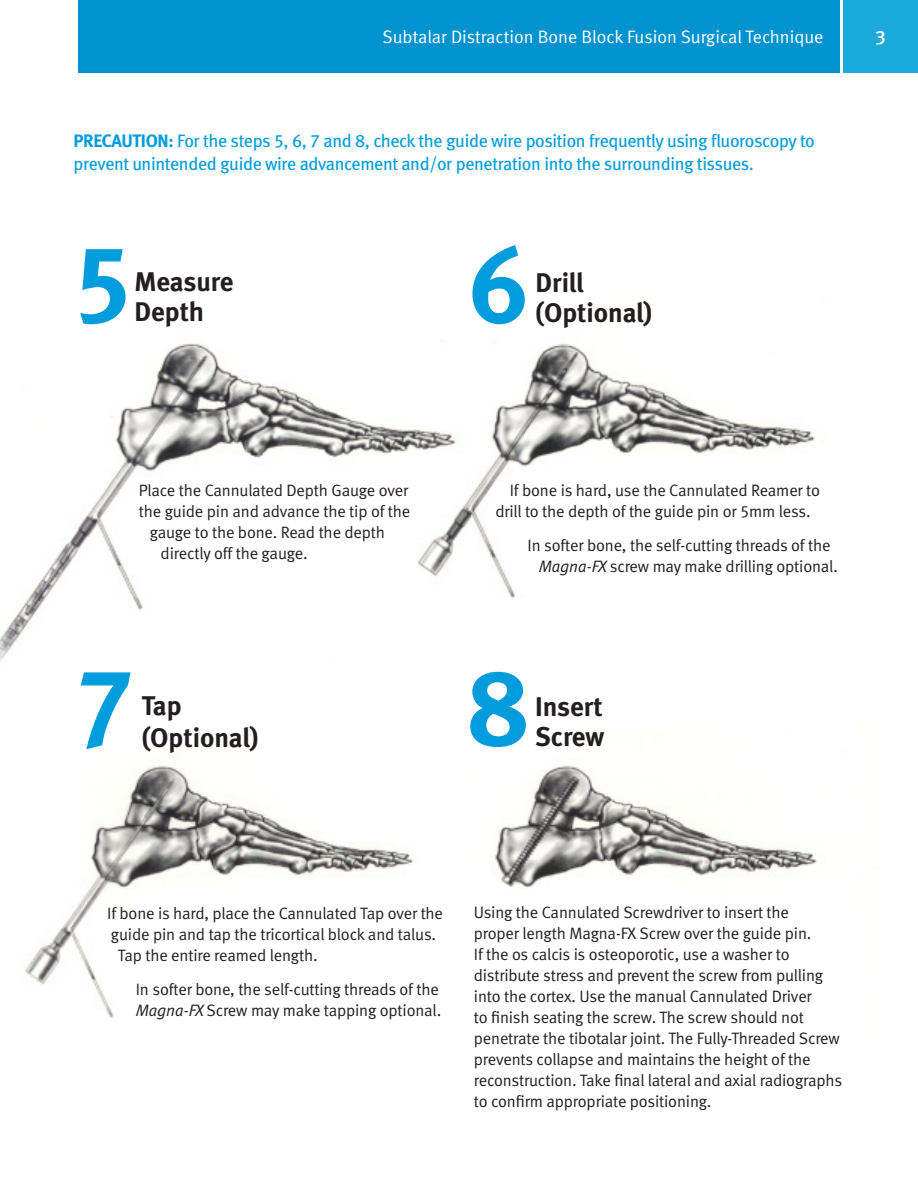
<style>
.page{position:relative;width:918px;height:1188px;background:#fff}
.page>*{position:absolute;margin:0;border:0;box-sizing:border-box;transform-origin:0 0}
.t1{font:108px "Meta Bold LF";color:#009cdb}
.t2{font:27px "Meta Bold LF";color:#231f20}
.stFolio{font:19.5px "Meta Medium LF";color:#fff}
.t3{font:18px/22.5px "Meta Book LF";letter-spacing:-.02em;color:#009cdb}
.t4{font:18px "Meta Normal LF";color:#fff}
.t5{font:16.5px/21px "Meta Normal LF";letter-spacing:-.01em;color:#231f20}
.s1{font-family:"Meta Bold LF"}
.s2{font-style:italic}
</style>
<div class="page">
<div style="left:78px;top:0;width:762px;height:73px;background:#0093d0"></div>
<div style="left:843px;top:0;width:75px;height:73px;background:#1baadc"></div>
<img style="left:25px;top:765px;width:792px;height:253px">
<img style="left:0;top:344px;width:815px;height:317px">
<p class="t4" style="left:383px;top:26px;width:442px">Subtalar Distraction Bone Block Fusion Surgical Technique</p>
<p class="stFolio" style="left:875px;top:26px;width:12px">3</p>
<p class="t3" style="left:74px;top:130px;width:743px"><span class="s1">PRECAUTION:</span> For the steps 5, 6, 7 and 8, check the guide wire position frequently using fluoroscopy to prevent unintended guide wire advancement and/or penetration into the surrounding tissues.</p>
<p class="t1" style="left:72px;top:220px;width:62px">5</p>
<p class="t2" style="left:135px;top:266px;width:100px">Measure</p>
<p class="t2" style="left:135px;top:296px;width:71px">Depth</p>
<p class="t1" style="left:468px;top:222px;width:62px">6</p>
<p class="t2" style="left:536px;top:267px;width:50px">Drill</p>
<p class="t2" style="left:536px;top:297px;width:118px">(Optional)</p>
<p class="t5" style="left:139px;top:479px;width:271px">Place the Cannulated Depth Gauge over</p>
<p class="t5" style="left:150px;top:500px;width:262px;text-indent:-11px">the guide pin and advance the tip of the gauge to the bone. Read the depth</p>
<p class="t5" style="left:161px;top:542px;width:149px">directly off the gauge.</p>
<p class="t1" style="left:75px;top:644px;width:62px">7</p>
<p class="t2" style="left:142px;top:690px;width:41px">Tap</p>
<p class="t2" style="left:142px;top:722px;width:118px">(Optional)</p>
<p class="t5" style="left:495px;top:479px;width:326px;text-indent:15px">If bone is hard, use the Cannulated Reamer to drill to the depth of the guide pin or 5mm less.</p>
<p class="t5" style="left:539px;top:535px;width:301px;text-indent:-11px">In softer bone, the self-cutting threads of the<br><span class="s2">Magna-FX</span> screw may make drilling optional.</p>
<p class="t1" style="left:468px;top:644px;width:62px">8</p>
<p class="t2" style="left:535px;top:690px;width:69px">Insert</p>
<p class="t2" style="left:535px;top:720px;width:71px">Screw</p>
<p class="t5" style="left:107px;top:902px;width:337px">If bone is hard, place the Cannulated Tap over the</p>
<p class="t5" style="left:111px;top:923px;width:327px">guide pin and tap the tricortical block and talus.</p>
<p class="t5" style="left:118px;top:944px;width:201px">Tap the entire reamed length.</p>
<p class="t5" style="left:136px;top:979px;width:307px">In softer bone, the self-cutting threads of the<br><span class="s2">Magna-FX</span> Screw may make tapping optional.</p>
<p class="t5" style="left:474px;top:902px;width:370px">Using the Cannulated Screwdriver to insert the<br>proper length Magna-FX Screw over the guide pin.<br>If the os calcis is osteoporotic, use a washer to distribute stress and prevent the screw from pulling into the cortex. Use the manual Cannulated Driver<br>to finish seating the screw. The screw should not penetrate the tibotalar joint. The Fully-Threaded Screw prevents collapse and maintains the height of the reconstruction. Take final lateral and axial radiographs to confirm appropriate positioning.</p>
</div>
